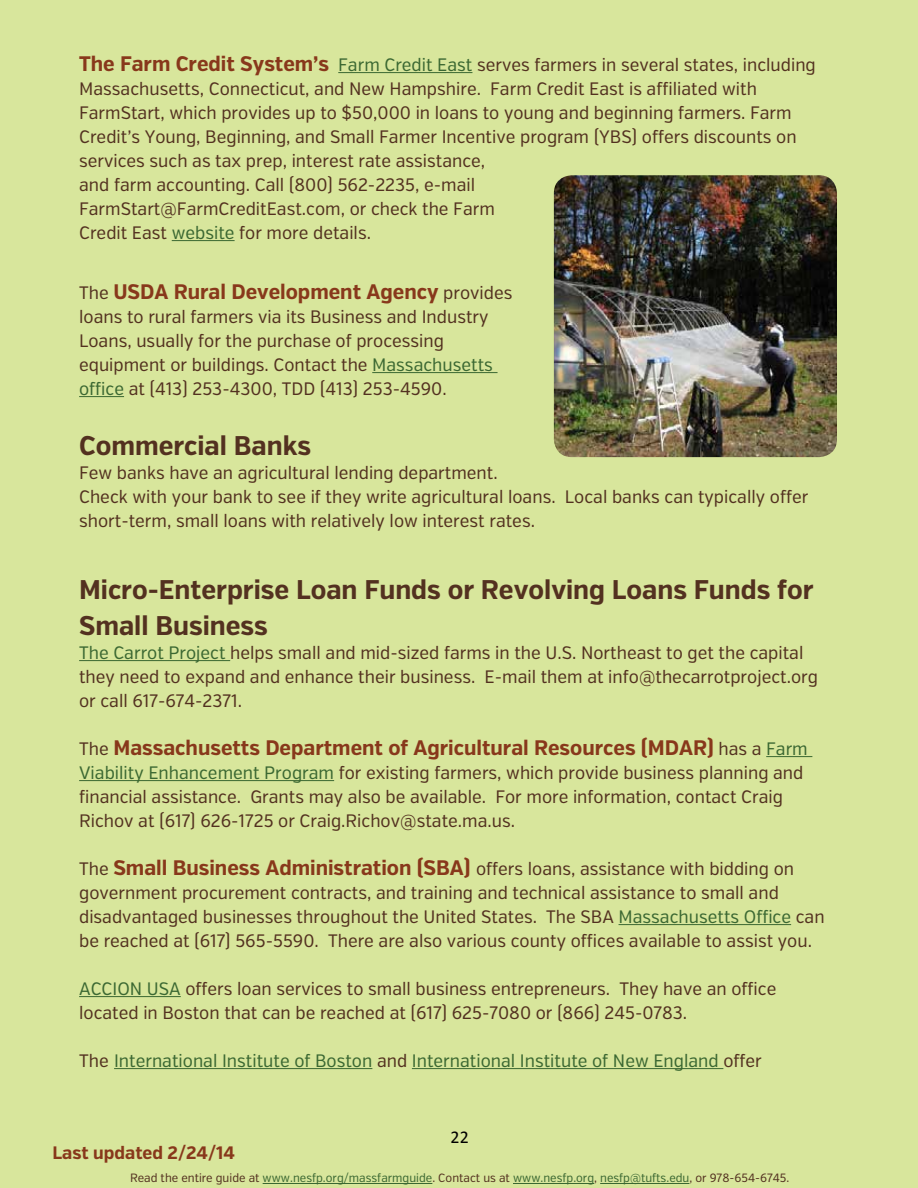
<style>
.page{position:relative;width:918px;height:1188px;background:#d8e69c}
.page>*{position:absolute;margin:0;border:0;box-sizing:border-box;transform-origin:0 0}
.t1{font:700 27px/36px "Verb Cond";color:#533120}
.t2{font:700 21px "Verb Cond";color:#88381b}
.t3{font:18px/24px "Verb Cond";color:#533120}
.t4{font:18px "Verb Cond";color:#3b6832}
.t5{font:700 18px "Verb Cond";color:#88381b}
.t6{font:18px "Calibri";color:#000}
.t7{font:12px "Verb Cond";color:#3b6832}
.s1{font-weight:700;font-size:21px;color:#88381b}
.s2{color:#3b6832}
.s3{font-weight:400;font-size:18px;color:#533120}
.s4{font-weight:400;font-size:18px;color:#3b6832}
.s5{color:#533120}
</style>
<div class="page">
<hr style="left:338px;top:72px;width:134px;height:1px;background:#3b6832">
<hr style="left:172px;top:240px;width:63px;height:1px;background:#3b6832">
<hr style="left:372px;top:372px;width:126px;height:1px;background:#3b6832">
<hr style="left:79px;top:396px;width:45px;height:1px;background:#3b6832">
<hr style="left:79px;top:660px;width:151px;height:1px;background:#3b6832">
<hr style="left:766px;top:756px;width:46px;height:1px;background:#3b6832">
<hr style="left:79px;top:780px;width:255px;height:1px;background:#3b6832">
<hr style="left:619px;top:924px;width:172px;height:1px;background:#3b6832">
<hr style="left:79px;top:996px;width:102px;height:1px;background:#3b6832">
<hr style="left:114px;top:1068px;width:258px;height:1px;background:#3b6832">
<hr style="left:412px;top:1068px;width:311px;height:1px;background:#3b6832">
<img style="left:554px;top:175px;width:283px;height:282px">
<hr style="left:263px;top:1183px;width:169px;height:1px;background:#3b6832">
<hr style="left:513px;top:1183px;width:81px;height:1px;background:#3b6832">
<hr style="left:600px;top:1183px;width:89px;height:1px;background:#3b6832">
<p class="t3" style="left:79px;top:53px;width:738px"><span class="s1">The Farm Credit System’s</span> <span class="s2">Farm Credit East</span> serves farmers in several states, including Massachusetts, Connecticut, and New Hampshire. Farm Credit East is affiliated with FarmStart, which provides up to $50,000 in loans to young and beginning farmers. Farm Credit’s Young, Beginning, and Small Farmer Incentive program (YBS) offers discounts on services such as tax prep, interest rate assistance,<br>and farm accounting. Call (800) 562-2235, e-mail<br>FarmStart@FarmCreditEast.com, or check the Farm<br>Credit East <span class="s2">website</span> for more details.</p>
<p class="t2" style="left:79px;top:279px;width:435px"><span class="s3">The</span> USDA Rural Development Agency <span class="s3">provides</span></p>
<p class="t3" style="left:79px;top:305px;width:415px">loans to rural farmers via its Business and Industry Loans, usually for the purchase of processing equipment or buildings. Contact the <span class="s2">Massachusetts office</span> at (413) 253-4300, TDD (413) 253-4590.</p>
<h1 class="t1" style="left:79px;top:428px;width:233px">Commercial Banks</h1>
<p class="t3" style="left:79px;top:461px;width:731px">Few banks have an agricultural lending department.<br>Check with your bank to see if they write agricultural loans. Local banks can typically offer short-term, small loans with relatively low interest rates.</p>
<h1 class="t1" style="left:79px;top:572px;width:736px">Micro-Enterprise Loan Funds or Revolving Loans Funds for<br>Small Business</h1>
<p class="t3" style="left:79px;top:641px;width:740px"><span class="s2">The Carrot Project</span> helps small and mid-sized farms in the U.S. Northeast to get the capital they need to expand and enhance their business. E-mail them at info@thecarrotproject.org or call 617-674-2371.</p>
<p class="t2" style="left:79px;top:735px;width:730px"><span class="s3">The</span> Massachusetts Department of Agricultural Resources (MDAR) <span class="s3">has a</span> <span class="s4">Farm</span></p>
<p class="t3" style="left:79px;top:761px;width:726px"><span class="s2">Viability Enhancement Program</span> for existing farmers, which provide business planning and financial assistance. Grants may also be available. For more information, contact Craig<br>Richov at (617) 626-1725 or Craig.Richov@state.ma.us.</p>
<p class="t3" style="left:79px;top:857px;width:747px">The <span class="s1">Small Business Administration (SBA)</span> offers loans, assistance with bidding on government procurement contracts, and training and technical assistance to small and disadvantaged businesses throughout the United States. The SBA <span class="s2">Massachusetts Office</span> can be reached at (617) 565-5590. There are also various county offices available to assist you.</p>
<p class="t3" style="left:79px;top:977px;width:699px"><span class="s2">ACCION USA</span> offers loan services to small business entrepreneurs. They have an office located in Boston that can be reached at (617) 625-7080 or (866) 245-0783.</p>
<p class="t4" style="left:79px;top:1050px;width:684px"><span class="s5">The</span> International Institute of Boston <span class="s5">and</span> International Institute of New England <span class="s5">offer</span></p>
<p class="t5" style="left:52px;top:1142px;width:184px">Last updated 2/24/14</p>
<p class="t6" style="left:451px;top:1126px;width:20px">22</p>
<p class="t7" style="left:130px;top:1171px;width:661px"><span class="s5">Read the entire guide at</span> www.nesfp.org/massfarmguide<span class="s5">. Contact us at</span> www.nesfp.org<span class="s5">,</span> nesfp@tufts.edu<span class="s5">, or 978-654-6745.</span></p>
</div>
